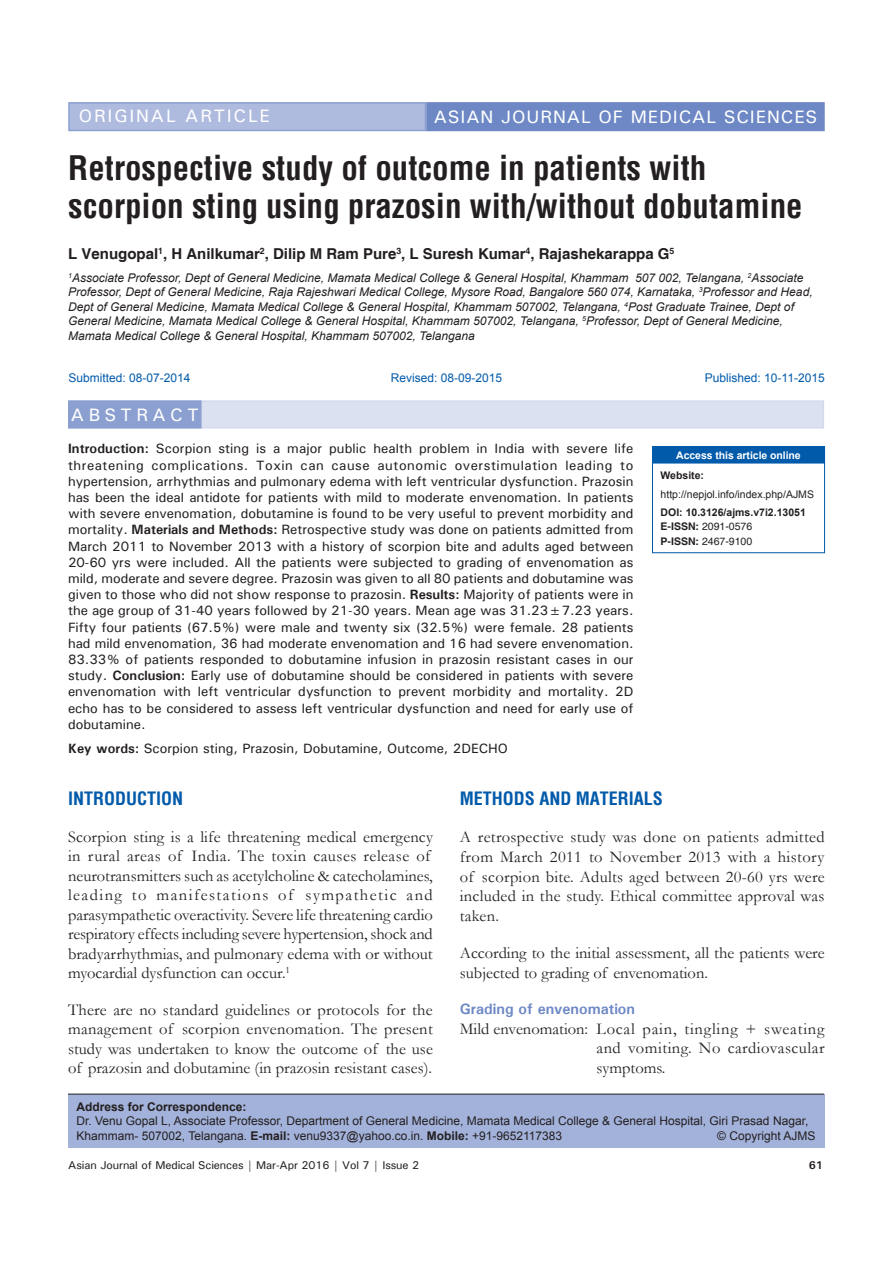
<style>
.page{position:relative;width:893px;height:1263px;background:#fff}
.page>*{position:absolute;margin:0;border:0;box-sizing:border-box;transform-origin:0 0}
.t1{font:700 condensed 33px/37.5px "Helvetica";color:#231f20}
.t2{font:700 condensed 18px "Helvetica";color:#015aaa}
.t3{font:500 18px "Univers";letter-spacing:.05em;color:#fff}
.t4{font:500 18px "Univers";letter-spacing:.1em;color:#fff}
.t5{font:500 18px "Univers";letter-spacing:.25em;color:#fff}
.t6{font:16.5px/19.5px "Garamond";color:#231f20;text-align:justify}
.t7{font:700 15px "Helvetica";color:#231f20}
.t8{font:700 15px "Univers";color:#6d88c5}
.t9{font:500 13.5px/16.2px "Univers";color:#231f20;text-align:justify}
.t10{font:italic 12px/14.4px "Arial";color:#231f20}
.t11{font:12px/14.4px "Arial";color:#231f20}
.t12{font:12px "Arial";color:#015aaa}
.t13{font:700 12px "Arial";color:#231f20}
.t14{font:500 11.25px "Univers";letter-spacing:-.01em;color:#231f20}
.t15{font:700 11.25px "Univers";color:#231f20}
.t16{font:700 10.5px "Arial";color:#231f20}
.t17{font:10.5px "Arial";color:#231f20}
.t18{font:10.5px/14.2px "Helvetica";color:#231f20}
.t19{font:700 10.5px "Arial";letter-spacing:-.005em;color:#fff}
.s1{font-weight:700}
</style>
<div class="page">
<div style="left:69px;top:401px;width:754px;height:27px;background:#dbe1f1"></div>
<div style="left:68px;top:400px;width:756px;height:29px;border:2px solid #d4daed"></div>
<div style="left:69px;top:401px;width:132px;height:27px;background:#8b9fd1"></div>
<div style="left:68px;top:400px;width:134px;height:29px;border:2px solid #8b9fd1"></div>
<div style="left:69px;top:103px;width:356px;height:27px;background:#aebade"></div>
<div style="left:68px;top:102px;width:358px;height:29px;border:2px solid #8b9fd1"></div>
<div style="left:427px;top:103px;width:397px;height:27px;background:#6d88c5"></div>
<div style="left:426px;top:102px;width:399px;height:29px;border:2px solid #6d88c5"></div>
<div style="left:652px;top:447px;width:172px;height:16px;background:#015aaa"></div>
<svg style="left:824px;top:447px;width:1px;height:16px"></svg>
<hr style="left:652px;top:463px;width:1px;height:89px;background:#015aaa">
<hr style="left:652px;top:463px;width:173px;height:1px;background:#015aaa">
<hr style="left:824px;top:463px;width:1px;height:89px;background:#015aaa">
<hr style="left:652px;top:552px;width:173px;height:1px;background:#015aaa">
<div style="left:68px;top:1094px;width:756px;height:54px;background:#a3b2da"></div>
<hr style="left:68px;top:1094px;width:756px;height:1px;background:#231f20">
<h2 class="t4" style="left:79px;top:105px;width:192px">ORIGINAL ARTICLE</h2>
<h2 class="t3" style="left:434px;top:105px;width:385px">ASIAN JOURNAL OF MEDICAL SCIENCES</h2>
<h1 class="t1" style="left:68px;top:149px;width:736px">Retrospective study of outcome in patients with scorpion sting using prazosin with/without dobutamine</h1>
<p class="t7" style="left:68px;top:245px;width:608px">L Venugopal<sup>1</sup>, H Anilkumar<sup>2</sup>, Dilip M Ram Pure<sup>3</sup>, L Suresh Kumar<sup>4</sup>, Rajashekarappa G<sup>5</sup></p>
<p class="t10" style="left:68px;top:271px;width:746px"><sup>1</sup>Associate Professor, Dept of General Medicine, Mamata Medical College &amp; General Hospital, Khammam 507 002, Telangana, <sup>2</sup>Associate Professor, Dept of General Medicine, Raja Rajeshwari Medical College, Mysore Road, Bangalore 560 074, Karnataka, <sup>3</sup>Professor and Head, Dept of General Medicine, Mamata Medical College &amp; General Hospital, Khammam 507002, Telangana, <sup>4</sup>Post Graduate Trainee, Dept of General Medicine, Mamata Medical College &amp; General Hospital, Khammam 507002, Telangana, <sup>5</sup>Professor, Dept of General Medicine, Mamata Medical College &amp; General Hospital, Khammam 507002, Telangana</p>
<p class="t12" style="left:68px;top:372px;width:124px">Submitted: 08-07-2014</p>
<p class="t12" style="left:391px;top:372px;width:113px">Revised: 08-09-2015</p>
<p class="t12" style="left:705px;top:372px;width:121px">Published: 10-11-2015</p>
<h2 class="t5" style="left:71px;top:404px;width:129px">ABSTRACT</h2>
<p class="t9" style="left:68px;top:440px;width:567px"><span class="s1">Introduction:</span> Scorpion sting is a major public health problem in India with severe life threatening complications. Toxin can cause autonomic overstimulation leading to hypertension, arrhythmias and pulmonary edema with left ventricular dysfunction. Prazosin has been the ideal antidote for patients with mild to moderate envenomation. In patients with severe envenomation, dobutamine is found to be very useful to prevent morbidity and mortality. <span class="s1">Materials and Methods:</span> Retrospective study was done on patients admitted from March 2011 to November 2013 with a history of scorpion bite and adults aged between 20-60 yrs were included. All the patients were subjected to grading of envenomation as mild, moderate and severe degree. Prazosin was given to all 80 patients and dobutamine was given to those who did not show response to prazosin. <span class="s1">Results:</span> Majority of patients were in the age group of 31-40 years followed by 21-30 years. Mean age was 31.23±7.23 years.<br>Fifty four patients (67.5%) were male and twenty six (32.5%) were female. 28 patients had mild envenomation, 36 had moderate envenomation and 16 had severe envenomation.<br>83.33% of patients responded to dobutamine infusion in prazosin resistant cases in our study. <span class="s1">Conclusion:</span> Early use of dobutamine should be considered in patients with severe envenomation with left ventricular dysfunction to prevent morbidity and mortality. 2D echo has to be considered to assess left ventricular dysfunction and need for early use of dobutamine.</p>
<p class="t9" style="left:68px;top:740px;width:442px"><span class="s1">Key words:</span> Scorpion sting, Prazosin, Dobutamine, Outcome, 2DECHO</p>
<p class="t19" style="left:676px;top:449px;width:126px">Access this article online</p>
<p class="t16" style="left:660px;top:469px;width:45px">Website:</p>
<p class="t17" style="left:660px;top:488px;width:155px">http://nepjol.info/index.php/AJMS</p>
<p class="t16" style="left:660px;top:507px;width:147px">DOI: 10.3126/ajms.v7i2.13051</p>
<p class="t18" style="left:660px;top:520px;width:93px"><span class="s1">E-ISSN:</span> 2091-0576<br><span class="s1">P-ISSN:</span> 2467-9100</p>
<h2 class="t2" style="left:68px;top:787px;width:117px">INTRODUCTION</h2>
<p class="t6" style="left:68px;top:827px;width:366px;text-align:left">Scorpion sting is a life threatening medical emergency in rural areas of India. The toxin causes release of neurotransmitters such as acetylcholine &amp; catecholamines, leading to manifestations of sympathetic and parasympathetic overactivity. Severe life threatening cardio respiratory effects including severe hypertension, shock and bradyarrhythmias, and pulmonary edema with or without myocardial dysfunction can occur.<sup>1</sup></p>
<p class="t6" style="left:68px;top:1000px;width:366px">There are no standard guidelines or protocols for the management of scorpion envenomation. The present study was undertaken to know the outcome of the use of prazosin and dobutamine (in prazosin resistant cases).</p>
<h2 class="t2" style="left:460px;top:787px;width:205px">METHODS AND MATERIALS</h2>
<p class="t6" style="left:460px;top:827px;width:366px">A retrospective study was done on patients admitted from March 2011 to November 2013 with a history of scorpion bite. Adults aged between 20-60 yrs were included in the study. Ethical committee approval was taken.</p>
<p class="t6" style="left:460px;top:943px;width:366px">According to the initial assessment, all the patients were subjected to grading of envenomation.</p>
<p class="t8" style="left:460px;top:999px;width:177px">Grading of envenomation</p>
<p class="t6" style="left:596px;top:1019px;width:230px;text-indent:-137px">Mild envenomation: Local pain, tingling + sweating and vomiting. No cardiovascular symptoms.</p>
<p class="t13" style="left:77px;top:1100px;width:171px">Address for Correspondence:</p>
<p class="t11" style="left:77px;top:1114px;width:733px">Dr. Venu Gopal L, Associate Professor, Department of General Medicine, Mamata Medical College &amp; General Hospital, Giri Prasad Nagar,<br>Khammam- 507002, Telangana. <span class="s1">E-mail:</span> venu9337@yahoo.co.in. <span class="s1">Mobile:</span> +91-9652117383</p>
<p class="t11" style="left:717px;top:1128px;width:100px">© Copyright AJMS</p>
<p class="t14" style="left:68px;top:1158px;width:352px">Asian Journal of Medical Sciences | Mar-Apr 2016 | Vol 7 | Issue 2</p>
<p class="t15" style="left:809px;top:1158px;width:16px">61</p>
</div>
